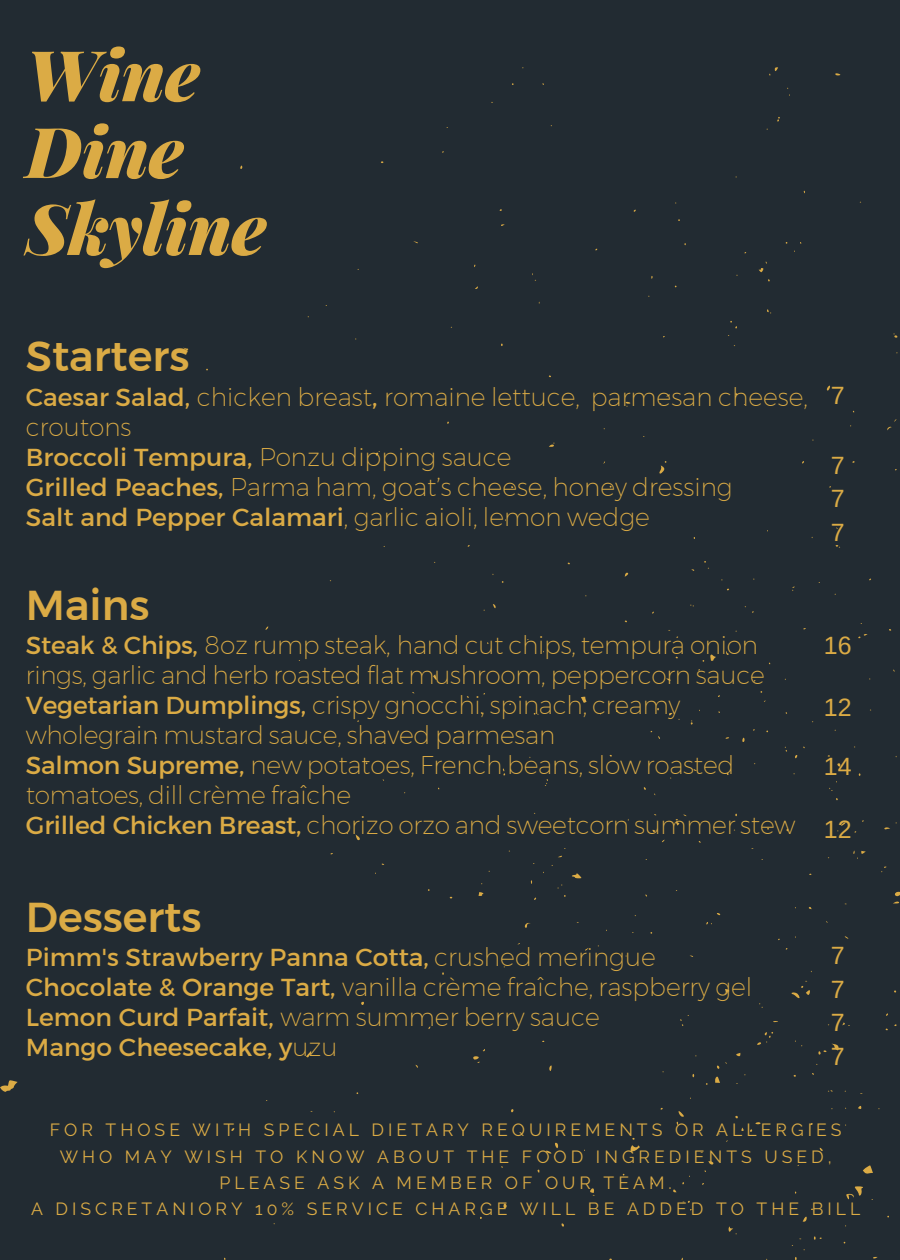
<style>
.page{position:relative;width:900px;height:1260px;background:#222b32}
.page>*{position:absolute;margin:0;border:0;box-sizing:border-box;transform-origin:0 0}
.t1{font:italic 900 70px "Playfair Display";color:#dbab45}
.t2{font:41.75px "Kief Montaser Medium";color:#dbab45}
.t3{font:300 25px/30px "Kief Montaser Extra";letter-spacing:-.01em;color:#dbab45}
.t4{font:25px "Kief Montaser Regular";color:#dbab45}
.t5{font:25px "Arimo";color:#dbab45}
.t6{font:17.5px/26.2px "Raleway";letter-spacing:.23em;color:#dbab45;text-align:center}
.s1{font-family:"Kief Montaser Regular";font-weight:400}
.s2{font-family:"Kief Montaser Extra";font-weight:300}
</style>
<div class="page">
<p class="t1" style="left:26px;top:25px;width:175px">Wine</p>
<p class="t1" style="left:26px;top:102px;width:159px">Dine</p>
<p class="t1" style="left:26px;top:179px;width:242px">Skyline</p>
<p class="t2" style="left:26px;top:331px;width:165px">Starters</p>
<p class="t3" style="left:26px;top:382px;width:784px"><span class="s1">Caesar Salad,</span> chicken breast<span class="s1">,</span> romaine lettuce, parmesan cheese, croutons</p>
<p class="t3" style="left:26px;top:442px;width:487px"><span class="s1">Broccoli Tempura,</span> Ponzu dipping sauce</p>
<p class="t3" style="left:26px;top:472px;width:708px"><span class="s1">Grilled Peaches,</span> Parma ham, goat’s cheese, honey dressing</p>
<p class="t3" style="left:26px;top:502px;width:626px"><span class="s1">Salt and Pepper Calamari</span>, garlic aioli, lemon wedge</p>
<p class="t2" style="left:26px;top:579px;width:125px">Mains</p>
<p class="t3" style="left:26px;top:630px;width:740px"><span class="s1">Steak &amp; Chips,</span> 8oz rump steak, hand cut chips, tempura onion rings, garlic and herb roasted flat mushroom, peppercorn sauce</p>
<p class="t3" style="left:26px;top:690px;width:656px"><span class="s1">Vegetarian Dumplings,</span> crispy gnocchi, spinach, creamy wholegrain mustard sauce, shaved parmesan</p>
<p class="t3" style="left:26px;top:750px;width:710px"><span class="s1">Salmon Supreme,</span> new potatoes, French beans, slow roasted tomatoes, dill crème fraîche</p>
<p class="t3" style="left:26px;top:810px;width:771px"><span class="s1">Grilled Chicken Breast,</span> chorizo orzo and sweetcorn summer stew</p>
<p class="t5" style="left:831px;top:381px;width:15px">7</p>
<p class="t5" style="left:831px;top:451px;width:15px">7</p>
<p class="t5" style="left:831px;top:485px;width:15px">7</p>
<p class="t5" style="left:831px;top:518px;width:15px">7</p>
<p class="t5" style="left:824px;top:631px;width:29px">16</p>
<p class="t5" style="left:824px;top:694px;width:29px">12</p>
<p class="t5" style="left:824px;top:752px;width:29px">14</p>
<p class="t5" style="left:824px;top:815px;width:29px">12</p>
<p class="t2" style="left:26px;top:891px;width:177px">Desserts</p>
<p class="t4" style="left:26px;top:942px;width:631px">Pimm's Strawberry Panna Cotta, <span class="s2">crushed meringue</span></p>
<p class="t3" style="left:26px;top:972px;width:728px"><span class="s1">Chocolate &amp; Orange Tart,</span> vanilla crème fraîche, raspberry gel</p>
<p class="t3" style="left:26px;top:1002px;width:575px"><span class="s1">Lemon Curd Parfait,</span> warm summer berry sauce</p>
<p class="t4" style="left:26px;top:1032px;width:313px">Mango Cheesecake, y<span class="s2">uzu</span></p>
<p class="t5" style="left:831px;top:941px;width:15px">7</p>
<p class="t5" style="left:831px;top:975px;width:15px">7</p>
<p class="t5" style="left:831px;top:1009px;width:15px">7</p>
<p class="t5" style="left:831px;top:1043px;width:15px">7</p>
<p class="t6" style="left:50px;top:1117px;width:793px">FOR THOSE WITH SPECIAL DIETARY REQUIREMENTS OR ALLERGIES<br>WHO MAY WISH TO KNOW ABOUT THE FOOD INGREDIENTS USED,<br>PLEASE ASK A MEMBER OF OUR TEAM.</p>
<p class="t6" style="left:31px;top:1196px;width:831px">A DISCRETANIORY 10% SERVICE CHARGE WILL BE ADDED TO THE BILL</p>
</div>
